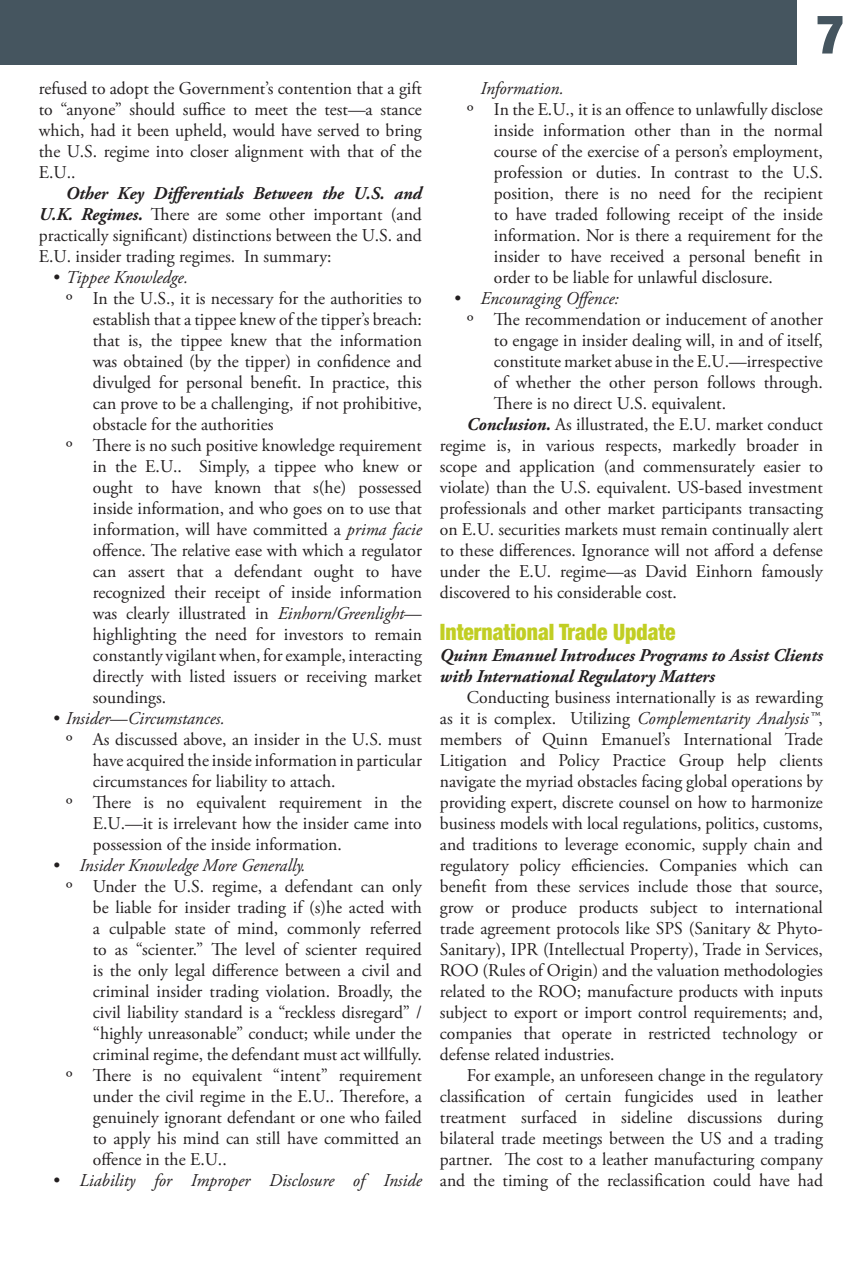
<style>
.page{position:relative;width:864px;height:1269px;background:#fff}
.page>*{position:absolute;margin:0;border:0;box-sizing:border-box;transform-origin:0 0}
.t1{font:900 condensed 54px "Helvetica Neue";color:#45555f}
.QE_-_Main_Article_St{font:900 condensed 22.5px "Helvetica Neue";color:#c1ce23;scale:.96 1}
.QE_-_Main_Article_St-2{font:18px/21px "Adobe Garamond Pro";color:#231f20;text-align:justify}
.t2{font:italic 18px "Adobe Garamond Pro";color:#231f20}
.QE_-_Main_Article_St-3{font:italic 700 18px/21px "Adobe Garamond Pro";color:#231f20}
.s1{font-weight:700;font-style:italic}
.s2{font-style:italic}
.s3{font-style:normal}
</style>
<div class="page">
<div style="left:0;top:0;width:796px;height:64px;background:#45555f"></div>
<p class="QE_-_Main_Article_St-2" style="left:39px;top:78px;width:385px">refused to adopt the Government’s contention that a gift to “anyone” should suffice to meet the test—a stance which, had it been upheld, would have served to bring the U.S. regime into closer alignment with that of the E.U..</p>
<p class="QE_-_Main_Article_St-2" style="left:39px;top:183px;width:385px;text-indent:27px"><span class="s1">Other Key Differentials Between the U.S. and U.K. Regimes.</span> There are some other important (and practically significant) distinctions between the U.S. and E.U. insider trading regimes. In summary:</p>
<p class="t2" style="left:52px;top:267px;width:137px">• Tippee Knowledge.</p>
<p class="QE_-_Main_Article_St-2" style="left:93px;top:288px;width:331px;text-indent:-27px">º In the U.S., it is necessary for the authorities to establish that a tippee knew of the tipper’s breach: that is, the tippee knew that the information was obtained (by the tipper) in confidence and divulged for personal benefit. In practice, this can prove to be a challenging, if not prohibitive, obstacle for the authorities</p>
<p class="QE_-_Main_Article_St-2" style="left:93px;top:435px;width:331px;text-indent:-27px">º There is no such positive knowledge requirement in the E.U.. Simply, a tippee who knew or ought to have known that s(he) possessed inside information, and who goes on to use that information, will have committed a <span class="s2">prima facie </span>offence. The relative ease with which a regulator can assert that a defendant ought to have recognized their receipt of inside information was clearly illustrated in <span class="s2">Einhorn/Greenlight</span>— highlighting the need for investors to remain constantly vigilant when, for example, interacting directly with listed issuers or receiving market soundings.</p>
<p class="t2" style="left:52px;top:708px;width:174px">• Insider<span class="s3">—</span>Circumstances.</p>
<p class="QE_-_Main_Article_St-2" style="left:93px;top:729px;width:331px;text-indent:-27px">º As discussed above, an insider in the U.S. must have acquired the inside information in particular circumstances for liability to attach.</p>
<p class="QE_-_Main_Article_St-2" style="left:93px;top:792px;width:331px;text-indent:-27px">º There is no equivalent requirement in the E.U.—it is irrelevant how the insider came into possession of the inside information.</p>
<p class="t2" style="left:52px;top:855px;width:255px">• Insider Knowledge More Generally.</p>
<p class="QE_-_Main_Article_St-2" style="left:93px;top:876px;width:331px;text-indent:-27px">º Under the U.S. regime, a defendant can only be liable for insider trading if (s)he acted with a culpable state of mind, commonly referred to as “scienter.” The level of scienter required is the only legal difference between a civil and criminal insider trading violation. Broadly, the civil liability standard is a “reckless disregard” / “highly unreasonable” conduct; while under the criminal regime, the defendant must act willfully.</p>
<p class="QE_-_Main_Article_St-2" style="left:93px;top:1065px;width:331px;text-indent:-27px">º There is no equivalent “intent” requirement under the civil regime in the E.U.. Therefore, a genuinely ignorant defendant or one who failed to apply his mind can still have committed an offence in the E.U..</p>
<p class="t2" style="left:52px;top:1170px;width:371px">• Liability for Improper Disclosure of Inside</p>
<p class="t1" style="left:816px;top:1px;width:30px">7</p>
<p class="t2" style="left:480px;top:78px;width:85px">Information.</p>
<p class="QE_-_Main_Article_St-2" style="left:494px;top:99px;width:331px;text-indent:-27px">º In the E.U., it is an offence to unlawfully disclose inside information other than in the normal course of the exercise of a person’s employment, profession or duties. In contrast to the U.S. position, there is no need for the recipient to have traded following receipt of the inside information. Nor is there a requirement for the insider to have received a personal benefit in order to be liable for unlawful disclosure.</p>
<p class="t2" style="left:453px;top:288px;width:167px">• Encouraging Offence:</p>
<p class="QE_-_Main_Article_St-2" style="left:494px;top:309px;width:331px;text-indent:-27px">º The recommendation or inducement of another to engage in insider dealing will, in and of itself, constitute market abuse in the E.U.—irrespective of whether the other person follows through.<br>There is no direct U.S. equivalent.</p>
<p class="QE_-_Main_Article_St-2" style="left:440px;top:414px;width:385px;text-indent:27px"><span class="s1">Conclusion.</span> As illustrated, the E.U. market conduct regime is, in various respects, markedly broader in scope and application (and commensurately easier to violate) than the U.S. equivalent. US-based investment professionals and other market participants transacting on E.U. securities markets must remain continually alert to these differences. Ignorance will not afford a defense under the E.U. regime—as David Einhorn famously discovered to his considerable cost.</p>
<p class="QE_-_Main_Article_St" style="left:440px;top:618px;width:247px">International Trade Update</p>
<p class="QE_-_Main_Article_St-3" style="left:440px;top:645px;width:385px">Quinn Emanuel Introduces Programs to Assist Clients with International Regulatory Matters</p>
<p class="QE_-_Main_Article_St-2" style="left:440px;top:687px;width:385px;text-indent:27px">Conducting business internationally is as rewarding as it is complex. Utilizing <span class="s2">Complementarity Analysis™</span>, members of Quinn Emanuel’s International Trade Litigation and Policy Practice Group help clients navigate the myriad obstacles facing global operations by providing expert, discrete counsel on how to harmonize business models with local regulations, politics, customs, and traditions to leverage economic, supply chain and regulatory policy efficiencies. Companies which can benefit from these services include those that source, grow or produce products subject to international trade agreement protocols like SPS (Sanitary &amp; Phyto-Sanitary), IPR (Intellectual Property), Trade in Services, ROO (Rules of Origin) and the valuation methodologies related to the ROO; manufacture products with inputs subject to export or import control requirements; and, companies that operate in restricted technology or defense related industries.</p>
<p class="QE_-_Main_Article_St-2" style="left:440px;top:1065px;width:385px;text-indent:27px">For example, an unforeseen change in the regulatory classification of certain fungicides used in leather treatment surfaced in sideline discussions during bilateral trade meetings between the US and a trading partner. The cost to a leather manufacturing company and the timing of the reclassification could have had</p>
</div>
